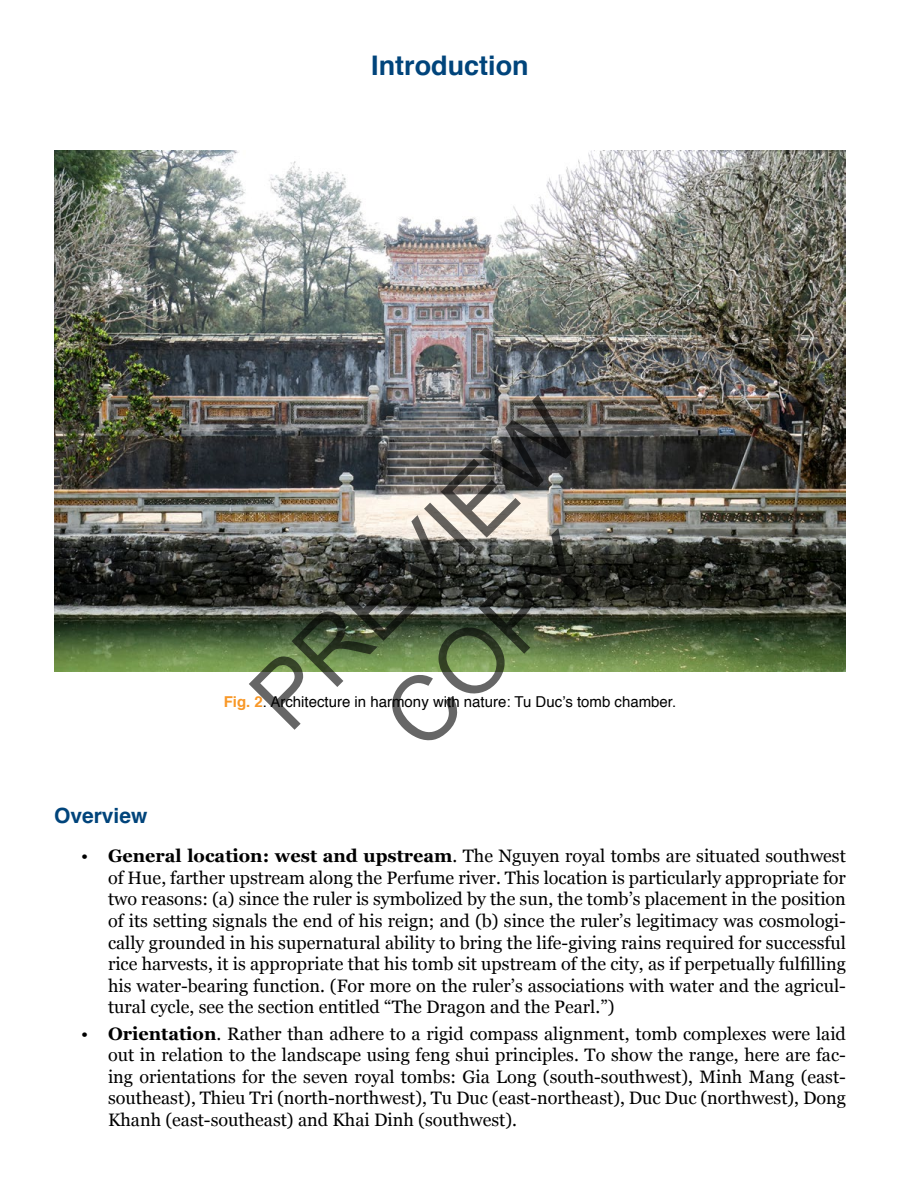
<style>
.page{position:relative;width:900px;height:1200px;background:#fff}
.page>*{position:absolute;margin:0;border:0;box-sizing:border-box;transform-origin:0 0}
.t1{font:90.45px/108.6px "Arial";color:rgb(0 0 0/.6);text-align:center}
.t2{font:700 27px "Helvetica";color:#00447b}
.t3{font:700 21px "Helvetica";color:#00447b}
.t4{font:18px/21.6px "Georgia";color:#000;text-align:justify}
.t5{font:15px "Helvetica";color:#000}
.s1{font-weight:700;color:#f89828}
.s2{font-weight:700}
</style>
<div class="page">
<img style="left:54px;top:150px;width:792px;height:521px">
<h2 class="t2" style="left:371px;top:43px;width:159px">Introduction</h2>
<h1 class="t1" style="left:229px;top:675px;width:419px;rotate:-45deg">PREVIEW<br>COPY</h1>
<p class="t5" style="left:224px;top:691px;width:454px"><span class="s1">Fig. 2</span>. Architecture in harmony with nature: Tu Duc’s tomb chamber.</p>
<p class="t3" style="left:54px;top:798px;width:95px">Overview</p>
<p class="t4" style="left:108px;top:845px;width:740px;text-indent:-27px">• <span class="s2">General location: west and upstream</span>. The Nguyen royal tombs are situated southwest of Hue, farther upstream along the Perfume river. This location is particularly appropriate for two reasons: (a) since the ruler is symbolized by the sun, the tomb’s placement in the position of its setting signals the end of his reign; and (b) since the ruler’s legitimacy was cosmologi&shy;cally grounded in his supernatural ability to bring the life-giving rains required for successful rice harvests, it is appropriate that his tomb sit upstream of the city, as if perpetually fulfilling his water-bearing function. (For more on the ruler’s associations with water and the agricul&shy;tural cycle, see the section entitled “The Dragon and the Pearl.”)</p>
<p class="t4" style="left:108px;top:1022px;width:739px;text-indent:-27px">• <span class="s2">Orientation</span>. Rather than adhere to a rigid compass alignment, tomb complexes were laid out in relation to the landscape using feng shui principles. To show the range, here are fac&shy;ing orientations for the seven royal tombs: Gia Long (south-southwest), Minh Mang (east&shy;southeast), Thieu Tri (north-northwest), Tu Duc (east-northeast), Duc Duc (northwest), Dong Khanh (east-southeast) and Khai Dinh (southwest).</p>
</div>
